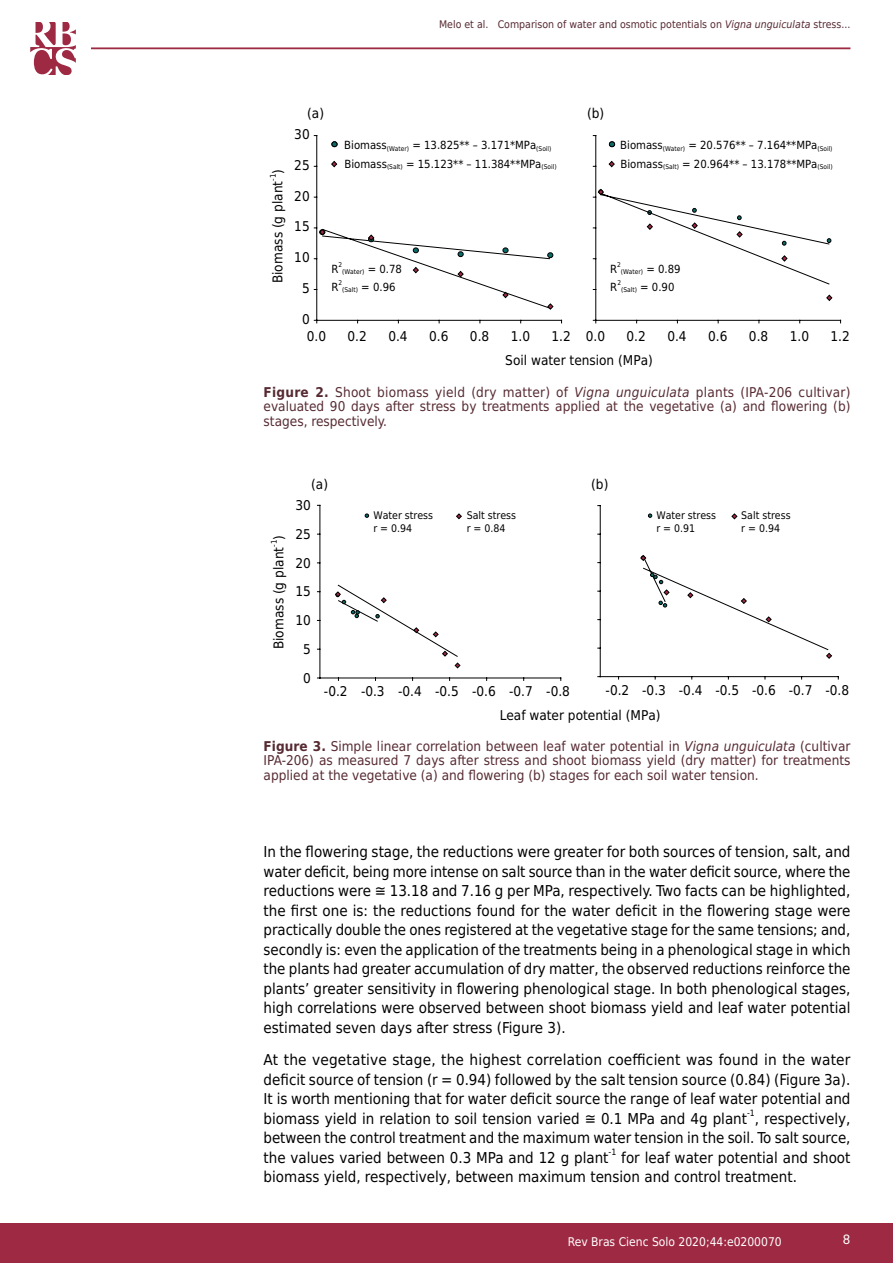
<style>
.page{position:relative;width:893px;height:1263px;background:#fff}
.page>*{position:absolute;margin:0;border:0;box-sizing:border-box;transform-origin:0 0}
.t1{font:15px/19.5px "DejaVu Sans Condensed";color:#000;text-align:justify}
.t2{font:13.5px/14.2px "DejaVu Sans Condensed";color:#562a32;text-align:justify}
.t3{font:13.5px "DejaVu Sans Condensed";color:#000}
.t4{font:13.5px "Akkurat Pro";color:#fff}
.t5{font:12px "DejaVu Sans Condensed";color:#fff}
.t6{font:11.25px "DejaVu Sans Condensed";color:#000}
.t7{font:10.5px "DejaVu Sans Condensed";color:#562a32}
.t8{font:10.5px/12.6px "DejaVu Sans Condensed";color:#000}
.t9{font:8.7px "DejaVu Sans Condensed";color:#000}
.t10{font:7.8px "DejaVu Sans Condensed";color:#000}
.t11{font:6.6px "DejaVu Sans Condensed";color:#000}
.s1{font-style:italic}
.s2{font-weight:700}
</style>
<div class="page">
<div style="left:0;top:1223px;width:893px;height:40px;background:#9e2943"></div>
<hr style="left:91px;top:47px;width:759px;height:2px;background:#9e2943">
<svg style="left:30px;top:22px;width:46px;height:52px"></svg>
<hr style="left:596px;top:320px;width:245px;height:1px;background:#000">
<hr style="left:595px;top:136px;width:1px;height:184px;background:#000">
<svg style="left:609px;top:141px;width:6px;height:6px"></svg>
<hr style="left:317px;top:320px;width:245px;height:1px;background:#000">
<hr style="left:316px;top:136px;width:1px;height:184px;background:#000">
<svg style="left:830px;top:295px;width:3px;height:6px"></svg>
<svg style="left:322px;top:160px;width:508px;height:149px"></svg>
<svg style="left:331px;top:141px;width:6px;height:6px"></svg>
<svg style="left:331px;top:160px;width:7px;height:8px"></svg>
<svg style="left:413px;top:248px;width:6px;height:5px"></svg>
<svg style="left:458px;top:251px;width:6px;height:6px"></svg>
<svg style="left:503px;top:248px;width:5px;height:5px"></svg>
<svg style="left:547px;top:252px;width:6px;height:6px"></svg>
<svg style="left:314px;top:228px;width:12px;height:8px"></svg>
<svg style="left:368px;top:234px;width:7px;height:8px"></svg>
<svg style="left:412px;top:266px;width:7px;height:8px"></svg>
<svg style="left:502px;top:291px;width:7px;height:8px"></svg>
<svg style="left:457px;top:270px;width:7px;height:8px"></svg>
<svg style="left:547px;top:303px;width:7px;height:7px"></svg>
<svg style="left:337px;top:555px;width:492px;height:102px"></svg>
<hr style="left:320px;top:678px;width:241px;height:1px;background:#000">
<hr style="left:320px;top:505px;width:1px;height:173px;background:#000">
<svg style="left:351px;top:610px;width:9px;height:8px"></svg>
<svg style="left:375px;top:614px;width:5px;height:4px"></svg>
<svg style="left:365px;top:514px;width:4px;height:4px"></svg>
<hr style="left:600px;top:676px;width:238px;height:1px;background:#000">
<hr style="left:600px;top:506px;width:1px;height:171px;background:#000">
<svg style="left:648px;top:514px;width:4px;height:4px"></svg>
<svg style="left:335px;top:591px;width:11px;height:13px"></svg>
<svg style="left:380px;top:597px;width:7px;height:7px"></svg>
<svg style="left:413px;top:627px;width:7px;height:7px"></svg>
<svg style="left:432px;top:631px;width:7px;height:7px"></svg>
<svg style="left:442px;top:650px;width:6px;height:7px"></svg>
<svg style="left:454px;top:662px;width:7px;height:7px"></svg>
<svg style="left:456px;top:513px;width:6px;height:7px"></svg>
<svg style="left:640px;top:555px;width:7px;height:6px"></svg>
<svg style="left:650px;top:573px;width:20px;height:34px"></svg>
<svg style="left:687px;top:592px;width:7px;height:7px"></svg>
<svg style="left:740px;top:597px;width:7px;height:7px"></svg>
<svg style="left:765px;top:616px;width:7px;height:7px"></svg>
<svg style="left:826px;top:652px;width:7px;height:7px"></svg>
<svg style="left:731px;top:513px;width:7px;height:7px"></svg>
<p class="t7" style="left:439px;top:16px;width:413px">Melo et al. Comparison of water and osmotic potentials on <span class="s1">Vigna unguiculata</span> stress...</p>
<p class="t3" style="left:267px;top:174px;width:6px;rotate:-90deg">)</p>
<p class="t10" style="left:267px;top:181px;width:9px;rotate:-90deg">-1</p>
<p class="t3" style="left:267px;top:283px;width:104px;rotate:-90deg">Biomass (g plant</p>
<p class="t3" style="left:307px;top:102px;width:18px">(a)</p>
<p class="t3" style="left:587px;top:102px;width:19px">(b)</p>
<p class="t3" style="left:294px;top:123px;width:17px">30</p>
<p class="t3" style="left:294px;top:154px;width:17px">25</p>
<p class="t3" style="left:294px;top:185px;width:17px">20</p>
<p class="t3" style="left:294px;top:216px;width:17px">15</p>
<p class="t6" style="left:344px;top:136px;width:209px">Biomass<sub>(Water)</sub> = 13.825** – 3.171*MPa<sub>(Soil)</sub></p>
<p class="t6" style="left:344px;top:155px;width:214px">Biomass<sub>(Salt)</sub> = 15.123** – 11.384**MPa<sub>(Soil)</sub></p>
<p class="t6" style="left:620px;top:136px;width:214px">Biomass<sub>(Water)</sub> = 20.576** – 7.164**MPa<sub>(Soil)</sub></p>
<p class="t6" style="left:620px;top:155px;width:214px">Biomass<sub>(Salt)</sub> = 20.964** – 13.178**MPa<sub>(Soil)</sub></p>
<p class="t3" style="left:294px;top:246px;width:17px">10</p>
<p class="t11" style="left:338px;top:259px;width:5px">2</p>
<p class="t11" style="left:342px;top:266px;width:61px">(Water) <sup>=</sup> <sup>0.78</sup></p>
<p class="t6" style="left:331px;top:260px;width:9px">R</p>
<p class="t11" style="left:617px;top:259px;width:5px">2</p>
<p class="t11" style="left:621px;top:266px;width:61px">(Water) <sup>=</sup> <sup>0.89</sup></p>
<p class="t6" style="left:610px;top:260px;width:9px">R</p>
<p class="t3" style="left:302px;top:277px;width:9px">5</p>
<p class="t11" style="left:338px;top:277px;width:5px">2</p>
<p class="t11" style="left:342px;top:285px;width:55px">(Salt) <sup>=</sup> <sup>0.96</sup></p>
<p class="t6" style="left:331px;top:278px;width:9px">R</p>
<p class="t11" style="left:617px;top:277px;width:5px">2</p>
<p class="t11" style="left:621px;top:285px;width:55px">(Salt) <sup>=</sup> <sup>0.90</sup></p>
<p class="t6" style="left:610px;top:278px;width:9px">R</p>
<p class="t3" style="left:302px;top:308px;width:9px">0</p>
<p class="t3" style="left:307px;top:326px;width:21px">0.0</p>
<p class="t3" style="left:348px;top:326px;width:21px">0.2</p>
<p class="t3" style="left:388px;top:326px;width:21px">0.4</p>
<p class="t3" style="left:429px;top:326px;width:21px">0.6</p>
<p class="t3" style="left:470px;top:326px;width:21px">0.8</p>
<p class="t3" style="left:511px;top:326px;width:21px">1.0</p>
<p class="t3" style="left:551px;top:326px;width:21px">1.2</p>
<p class="t3" style="left:586px;top:326px;width:21px">0.0</p>
<p class="t3" style="left:627px;top:326px;width:21px">0.2</p>
<p class="t3" style="left:667px;top:326px;width:21px">0.4</p>
<p class="t3" style="left:708px;top:326px;width:21px">0.6</p>
<p class="t3" style="left:749px;top:326px;width:21px">0.8</p>
<p class="t3" style="left:790px;top:326px;width:21px">1.0</p>
<p class="t3" style="left:830px;top:326px;width:21px">1.2</p>
<p class="t3" style="left:505px;top:349px;width:149px">Soil water tension (MPa)</p>
<p class="t2" style="left:264px;top:385px;width:588px"><span class="s2">Figure 2.</span> Shoot biomass yield (dry matter) of <span class="s1">Vigna unguiculata</span> plants (IPA-206 cultivar) evaluated 90 days after stress by treatments applied at the vegetative (a) and flowering (b) stages, respectively.</p>
<p class="t3" style="left:268px;top:540px;width:6px;rotate:-90deg">)</p>
<p class="t10" style="left:268px;top:547px;width:9px;rotate:-90deg">-1</p>
<p class="t3" style="left:268px;top:649px;width:104px;rotate:-90deg">Biomass (g plant</p>
<p class="t3" style="left:311px;top:473px;width:18px">(a)</p>
<p class="t3" style="left:591px;top:473px;width:19px">(b)</p>
<p class="t3" style="left:295px;top:494px;width:17px">30</p>
<p class="t3" style="left:295px;top:523px;width:17px">25</p>
<p class="t3" style="left:295px;top:552px;width:17px">20</p>
<p class="t3" style="left:295px;top:581px;width:17px">15</p>
<p class="t3" style="left:295px;top:609px;width:17px">10</p>
<p class="t3" style="left:303px;top:638px;width:9px">5</p>
<p class="t8" style="left:373px;top:509px;width:61px">Water stress</p>
<p class="t8" style="left:373px;top:521px;width:40px">r = 0.94</p>
<p class="t8" style="left:467px;top:509px;width:51px">Salt stress</p>
<p class="t8" style="left:467px;top:521px;width:40px">r = 0.84</p>
<p class="t8" style="left:656px;top:509px;width:61px">Water stress</p>
<p class="t8" style="left:741px;top:509px;width:51px">Salt stress r = 0.94</p>
<p class="t8" style="left:656px;top:521px;width:40px">r = 0.91</p>
<p class="t3" style="left:303px;top:667px;width:9px">0</p>
<p class="t3" style="left:324px;top:681px;width:248px">-0.2 -0.3 -0.4 -0.5 -0.6 -0.7 -0.8</p>
<p class="t3" style="left:606px;top:679px;width:245px">-0.2 -0.3 -0.4 -0.5 -0.6 -0.7 -0.8</p>
<p class="t3" style="left:500px;top:704px;width:162px">Leaf water potential (MPa)</p>
<p class="t2" style="left:264px;top:739px;width:588px"><span class="s2">Figure 3.</span> Simple linear correlation between leaf water potential in <span class="s1">Vigna unguiculata</span> (cultivar IPA-206) as measured 7 days after stress and shoot biomass yield (dry matter) for treatments applied at the vegetative (a) and flowering (b) stages for each soil water tension.</p>
<p class="t1" style="left:264px;top:842px;width:588px">In the flowering stage, the reductions were greater for both sources of tension, salt, and water deficit, being more intense on salt source than in the water deficit source, where the reductions were ≅ 13.18 and 7.16 g per MPa, respectively. Two facts can be highlighted, the first one is: the reductions found for the water deficit in the flowering stage were practically double the ones registered at the vegetative stage for the same tensions; and, secondly is: even the application of the treatments being in a phenological stage in which the plants had greater accumulation of dry matter, the observed reductions reinforce the plants’ greater sensitivity in flowering phenological stage. In both phenological stages, high correlations were observed between shoot biomass yield and leaf water potential estimated seven days after stress (Figure 3).</p>
<p class="t1" style="left:264px;top:1050px;width:588px">At the vegetative stage, the highest correlation coefficient was found in the water deficit source of tension (r = 0.94) followed by the salt tension source (0.84) (Figure 3a).<br>It is worth mentioning that for water deficit source the range of leaf water potential and biomass yield in relation to soil tension varied ≅ 0.1 MPa and 4g plant</p>
<p class="t9" style="left:747px;top:1106px;width:9px">-1</p>
<p class="t1" style="left:264px;top:1108px;width:588px;text-indent:491px">, respectively, between the control treatment and the maximum water tension in the soil. To salt source, the values varied between 0.3 MPa and 12 g plant</p>
<p class="t9" style="left:609px;top:1145px;width:9px">-1</p>
<p class="t1" style="left:264px;top:1147px;width:588px;text-indent:358px">for leaf water potential and shoot biomass yield, respectively, between maximum tension and control treatment.</p>
<p class="t5" style="left:568px;top:1231px;width:215px">Rev Bras Cienc Solo 2020;44:e0200070</p>
<p class="t4" style="left:843px;top:1231px;width:9px">8</p>
</div>
